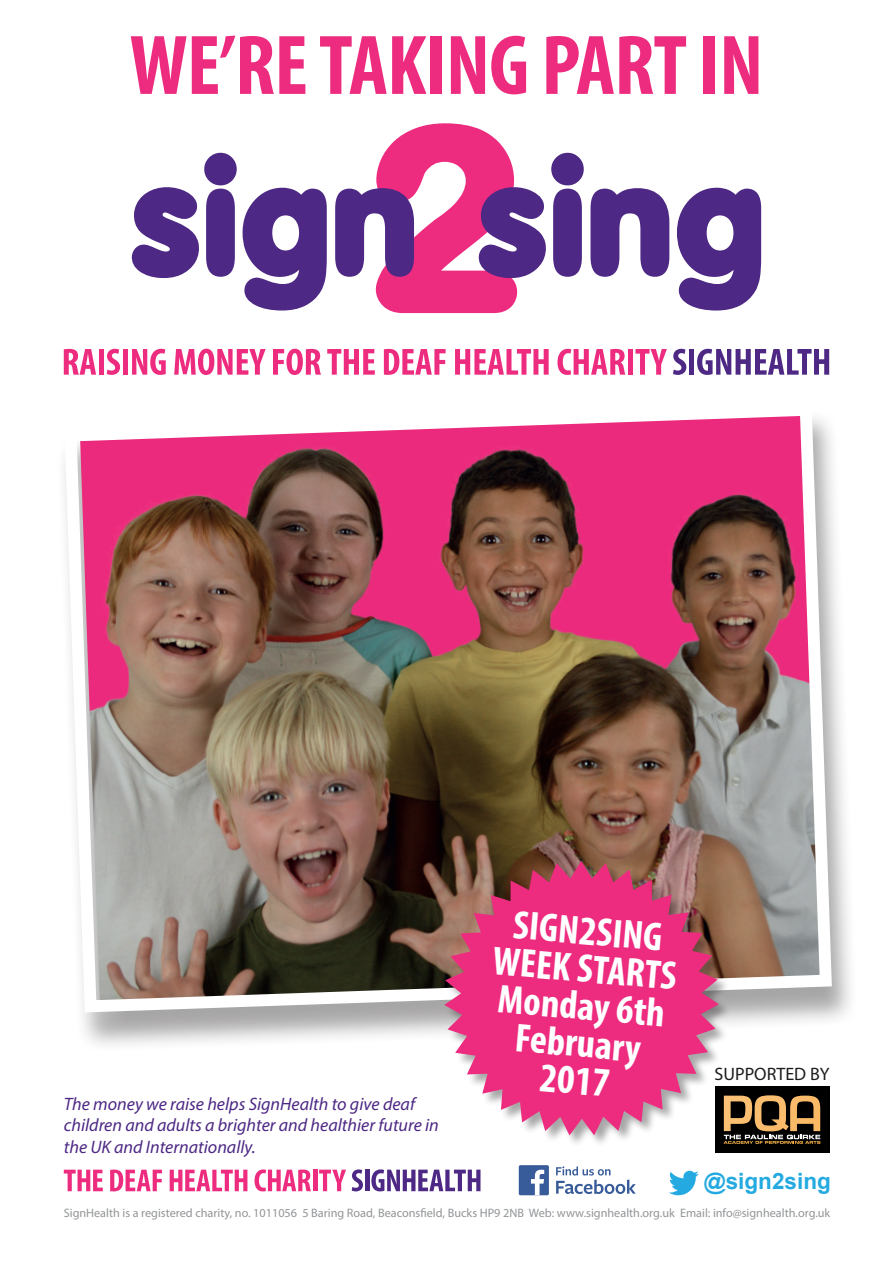
<style>
.page{position:relative;width:893px;height:1263px;background:#fff}
.page>*{position:absolute;margin:0;border:0;box-sizing:border-box;transform-origin:0 0}
.t1{font:700 condensed 85.5px "Myriad Pro";letter-spacing:-.01em;color:#ee2c7f}
.t2{font:700 condensed 41.25px "Myriad Pro";color:#fff}
.t3{font:700 condensed 40.5px "Myriad Pro";color:#fff}
.t4{font:700 22.5px "Arial";color:#24aae1}
.t5{font:italic 18px "Myriad Pro";color:#4d2884}
.t6{font:18px "Myriad Pro";color:#1c1c1c}
.t7{font:12.15px "Myriad Pro";color:#939598}
.s1{font-size:41.25px}
</style>
<div class="page">
<svg style="left:556px;top:1166px;width:80px;height:28px"></svg>
<div style="left:519px;top:1165px;width:30px;height:30px;background:#385b99;border-radius:2px"></div>
<svg style="left:531px;top:1170px;width:13px;height:25px"></svg>
<svg style="left:669px;top:1171px;width:30px;height:24px"></svg>
<div style="left:56px;top:409px;width:803px;height:644px;background:#231f20;opacity:.4"></div>
<img style="left:58px;top:409px;width:780px;height:609px">
<svg style="left:254px;top:1169px;width:57px;height:22px"></svg>
<hr style="left:313px;top:1169px;width:4px;height:22px;background:#ee2c7f">
<svg style="left:319px;top:1169px;width:27px;height:22px"></svg>
<svg style="left:352px;top:1169px;width:11px;height:22px"></svg>
<hr style="left:365px;top:1169px;width:4px;height:22px;background:#4d2884">
<svg style="left:371px;top:1169px;width:109px;height:22px"></svg>
<svg style="left:64px;top:1170px;width:39px;height:21px"></svg>
<svg style="left:110px;top:1169px;width:52px;height:22px"></svg>
<svg style="left:170px;top:1170px;width:77px;height:21px"></svg>
<svg style="left:243px;top:188px;width:84px;height:123px"></svg>
<svg style="left:590px;top:188px;width:79px;height:89px"></svg>
<svg style="left:677px;top:188px;width:84px;height:123px"></svg>
<svg style="left:131px;top:153px;width:106px;height:125px"></svg>
<svg style="left:335px;top:123px;width:249px;height:190px"></svg>
<svg style="left:64px;top:349px;width:32px;height:26px"></svg>
<div style="left:99px;top:349px;width:5px;height:26px;background:#ee2c7f"></div>
<svg style="left:107px;top:349px;width:13px;height:26px"></svg>
<div style="left:123px;top:349px;width:5px;height:26px;background:#ee2c7f"></div>
<svg style="left:132px;top:349px;width:34px;height:26px"></svg>
<svg style="left:174px;top:349px;width:92px;height:26px"></svg>
<svg style="left:273px;top:349px;width:48px;height:26px"></svg>
<svg style="left:327px;top:349px;width:48px;height:26px"></svg>
<svg style="left:384px;top:349px;width:62px;height:26px"></svg>
<svg style="left:455px;top:349px;width:94px;height:26px"></svg>
<svg style="left:557px;top:349px;width:68px;height:26px"></svg>
<div style="left:628px;top:349px;width:5px;height:26px;background:#ee2c7f"></div>
<svg style="left:635px;top:349px;width:32px;height:26px"></svg>
<svg style="left:673px;top:349px;width:13px;height:26px"></svg>
<div style="left:689px;top:349px;width:5px;height:26px;background:#4d2884"></div>
<svg style="left:697px;top:349px;width:132px;height:26px"></svg>
<div style="left:445px;top:861px;width:286px;height:286px;background:#231f20;opacity:.4"></div>
<svg style="left:444px;top:861px;width:275px;height:274px;background:#dd5187"></svg>
<div style="left:715px;top:1086px;width:114px;height:67px;background:#000"></div>
<svg style="left:724px;top:1095px;width:96px;height:49px"></svg>
<p class="t1" style="left:130px;top:12px;width:635px">WE’RE TAKING PART IN</p>
<p class="t5" style="left:64px;top:1092px;width:353px">The money we raise helps SignHealth to give deaf</p>
<p class="t5" style="left:64px;top:1114px;width:377px">children and adults a brighter and healthier future in</p>
<p class="t5" style="left:64px;top:1135px;width:193px">the UK and Internationally.</p>
<p class="t3" style="left:516px;top:899px;width:151px;rotate:5deg">SIGN<span class="s1">2</span>SING</p>
<p class="t3" style="left:495px;top:935px;width:186px;rotate:5deg">WEEK STARTS</p>
<p class="t3" style="left:500px;top:973px;width:169px;rotate:5deg">Monday <span class="s1">6</span>th</p>
<p class="t3" style="left:518px;top:1012px;width:127px;rotate:5deg">February</p>
<p class="t2" style="left:542px;top:1051px;width:72px;rotate:5deg">2017</p>
<h3 class="t6" style="left:715px;top:1063px;width:117px">SUPPORTED BY</h3>
<p class="t4" style="left:704px;top:1166px;width:128px">@sign2sing</p>
<p class="t7" style="left:64px;top:1205px;width:768px">SignHealth is a registered charity, no. 1011056 5 Baring Road, Beaconsfield, Bucks HP9 2NB Web: www.signhealth.org.uk Email: info@signhealth.org.uk</p>
</div>
